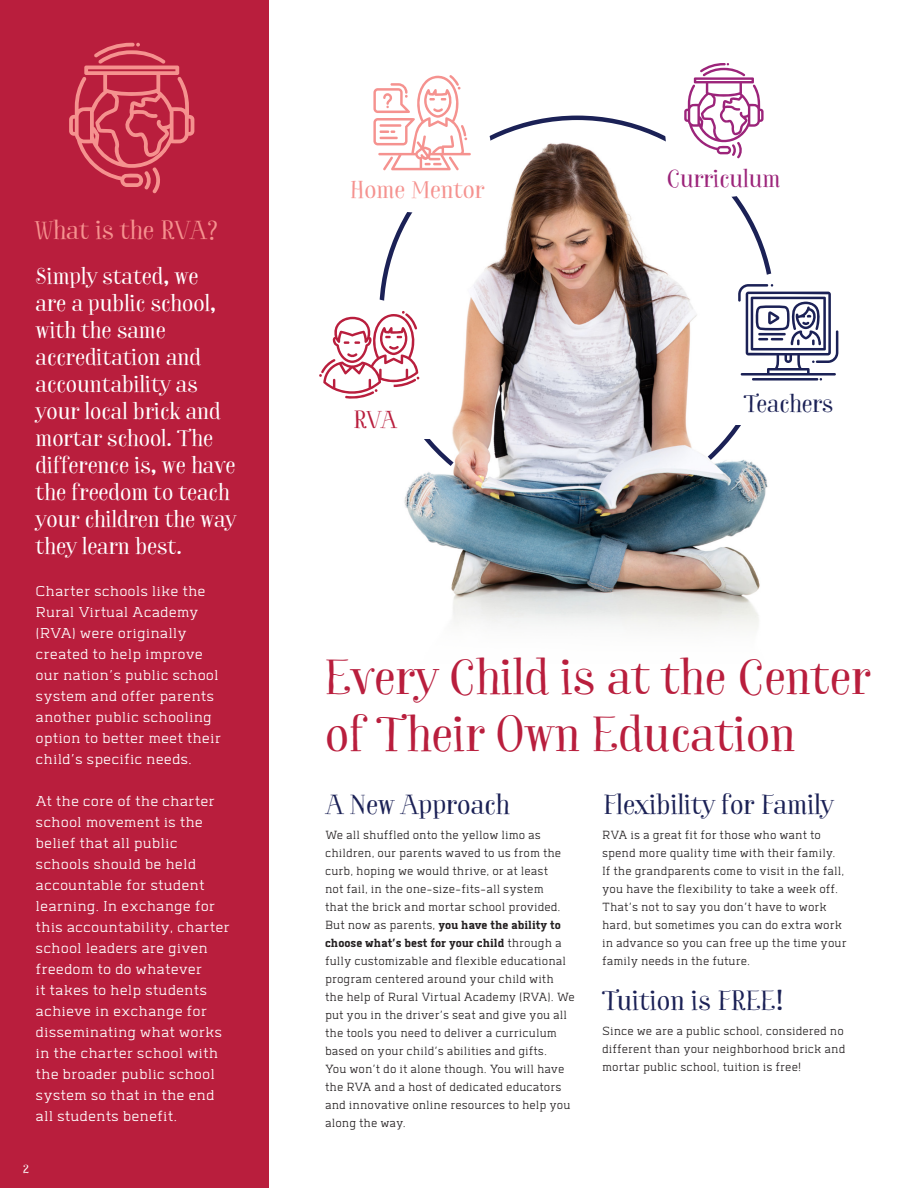
<style>
.page{position:relative;width:918px;height:1188px;background:#fff}
.page>*{position:absolute;margin:0;border:0;box-sizing:border-box;transform-origin:0 0}
.t1{font:48px/57px "Garden Pro";color:#b91e3d}
.t2{font:27px "Garden Pro";color:#1b2156}
.t3{font:25.5px "Garden Pro";color:#f5928f}
.t4{font:24px "Garden Pro";color:#9c247a}
.t5{font:24px "Garden Pro";color:#f5928f}
.t6{font:24px "Garden Pro";color:#1b2156}
.t7{font:24px "Garden Pro";color:#b91e3d}
.t8{font:22.5px/27px "Garden Pro";color:#fff}
.t9{font:300 18px/21px "Abula";color:#fff}
.t10{font:300 15px/18px "Abula";color:#231f20;scale:.94 1}
.t11{font:12px "Garden Pro";color:#fff}
.s1{font-weight:700}
</style>
<div class="page">
<div style="left:0;top:0;width:269px;height:1188px;background:#b91e3d"></div>
<img style="left:404px;top:467px;width:364px;height:162px">
<svg style="left:379px;top:115px;width:393px;height:352px"></svg>
<div style="left:286px;top:298px;width:150px;height:112px;background:#fff;border-radius:50%"></div>
<div style="left:665px;top:69px;width:122px;height:128px;background:#fff;border-radius:50%"></div>
<div style="left:714px;top:272px;width:150px;height:135px;background:#fff;border-radius:50%"></div>
<div style="left:341px;top:84px;width:150px;height:128px;background:#fff;border-radius:50%"></div>
<div style="left:648px;top:161px;width:151px;height:34px;background:#fff"></div>
<div style="left:727px;top:382px;width:123px;height:43px;background:#fff"></div>
<svg style="left:684px;top:63px;width:80px;height:96px"></svg>
<div style="left:341px;top:173px;width:151px;height:32px;background:#fff"></div>
<div style="left:320px;top:400px;width:109px;height:38px;background:#fff"></div>
<svg style="left:319px;top:311px;width:101px;height:88px"></svg>
<svg style="left:738px;top:284px;width:100px;height:97px"></svg>
<svg style="left:373px;top:75px;width:98px;height:96px"></svg>
<svg style="left:69px;top:43px;width:125px;height:151px"></svg>
<p class="t3" style="left:35px;top:209px;width:184px">What is the RVA?</p>
<p class="t8" style="left:36px;top:263px;width:202px">Simply stated, we<br>are a public school, with the same accreditation and accountability as your local brick and mortar school. The difference is, we have the freedom to teach your children the way they learn best.</p>
<p class="t9" style="left:36px;top:581px;width:187px">Charter schools like the<br>Rural Virtual Academy (RVA) were originally created to help improve our nation’s public school system and offer parents another public schooling option to better meet their child’s specific needs.</p>
<p class="t9" style="left:36px;top:791px;width:196px">At the core of the charter school movement is the belief that all public schools should be held accountable for student learning. In exchange for this accountability, charter school leaders are given freedom to do whatever<br>it takes to help students achieve in exchange for disseminating what works in the charter school with the broader public school system so that in the end all students benefit.</p>
<p class="t11" style="left:23px;top:1159px;width:7px">2</p>
<p class="t5" style="left:350px;top:169px;width:136px">Home Mentor</p>
<p class="t7" style="left:353px;top:400px;width:45px">RVA</p>
<p class="t4" style="left:667px;top:159px;width:115px">Curriculum</p>
<p class="t6" style="left:744px;top:384px;width:91px">Teachers</p>
<p class="t1" style="left:325px;top:648px;width:547px">Every Child is at the Center of Their Own Education</p>
<p class="t2" style="left:325px;top:783px;width:186px">A New Approach</p>
<p class="t10" style="left:325px;top:826px;width:267px">We all shuffled onto the yellow limo as children, our parents waved to us from the curb, hoping we would thrive, or at least<br>not fail, in the one-size-fits-all system<br>that the brick and mortar school provided.<br>But now as parents, <span class="s1">you have the ability to choose what’s best for your child</span> through a fully customizable and flexible educational program centered around your child with the help of Rural Virtual Academy (RVA). We put you in the driver’s seat and give you all the tools you need to deliver a curriculum based on your child’s abilities and gifts.<br>You won’t do it alone though. You will have the RVA and a host of dedicated educators and innovative online resources to help you along the way.</p>
<p class="t2" style="left:602px;top:783px;width:233px">Flexibility for Family</p>
<p class="t10" style="left:602px;top:826px;width:262px">RVA is a great fit for those who want to spend more quality time with their family.<br>If the grandparents come to visit in the fall, you have the flexibility to take a week off.<br>That’s not to say you don’t have to work hard, but sometimes you can do extra work in advance so you can free up the time your family needs in the future.</p>
<p class="t2" style="left:602px;top:978px;width:183px">Tuition is FREE!</p>
<p class="t10" style="left:602px;top:1022px;width:260px;text-align:justify">Since we are a public school, considered no different than your neighborhood brick and mortar public school, tuition is free!</p>
</div>
